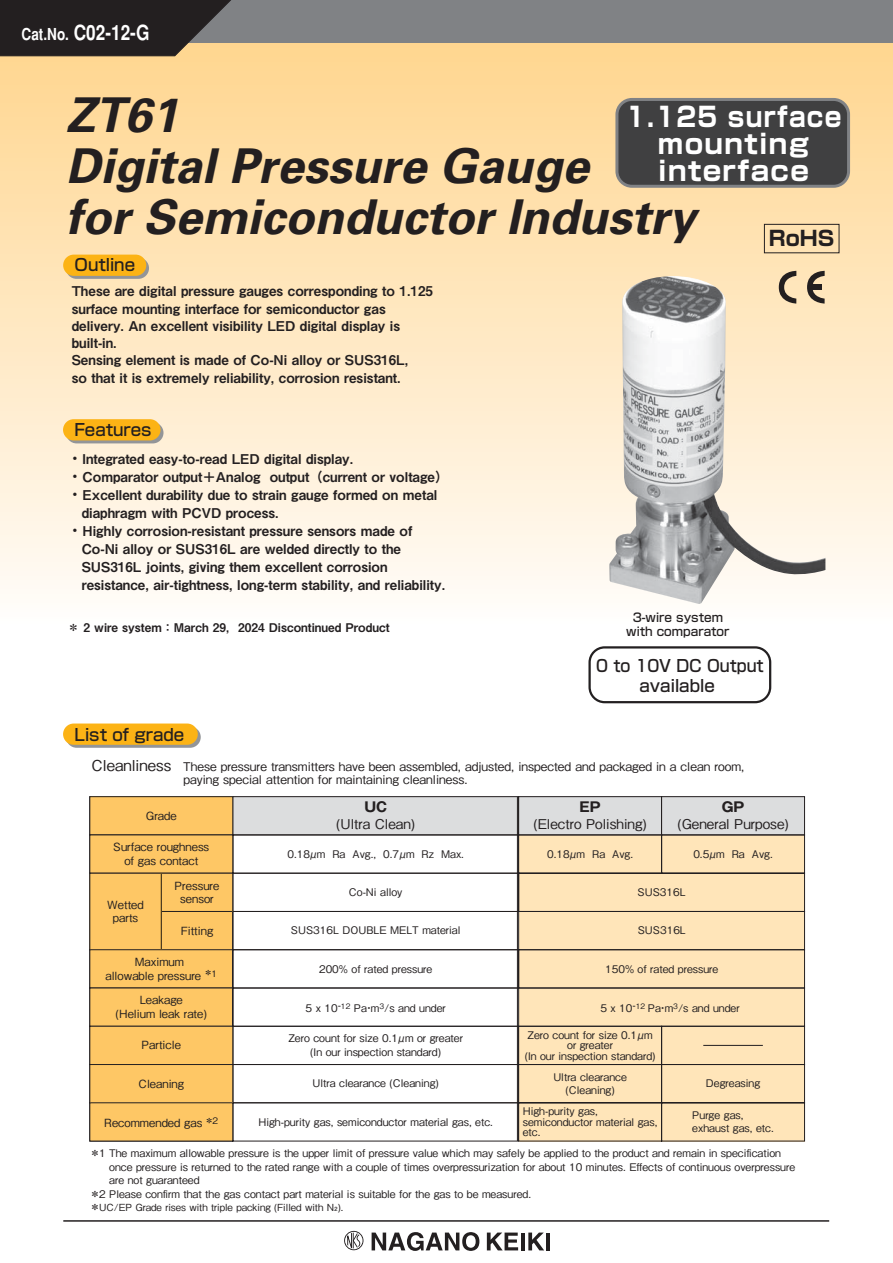
<style>
.page{position:relative;width:893px;height:1263px;background:#fff}
.page>*{position:absolute;margin:0;border:0;box-sizing:border-box;transform-origin:0 0}
.t1{font:italic 700 48px/51px "Univers";color:#231f20}
.t2{font:27px/27px "Shin Go Pro Bold 90 pv RKSJ H";letter-spacing:.05em;color:#fff;text-align:center;scale:.9 1}
.t3{font:700 condensed 21px "Helvetica";color:#fff}
.t4{font:20.55px "Shin Go Pro Bold 90 pv RKSJ H";color:#231f20}
.t5{font:16.5px "Shin Go Pro Medium 90 pv RKSJ H";color:#231f20}
.t6{font:16.5px/19.8px "Shin Go Pro Medium 90 pv RKSJ H";color:#231f20;text-align:center;scale:.95 1}
.t7{font:13.5px/17.2px "Midashi Go Pro MB31 90 pv RKSJ H";color:#231f20}
.t8{font:13.5px "Gothic BBB Pro Medium 90 pv RKSJ H";color:#231f20}
.t9{font:13.5px "Gothic MB101 Pro Bold 90 pv RKSJ H";color:#231f20}
.t10{font:12px/13.5px "Gothic BBB Pro Medium 90 pv RKSJ H";color:#231f20}
.t11{font:12px "Midashi Go Pro MB31 90 pv RKSJ H";color:#231f20}
.t12{font:12px/14.4px "Shin Go Pro Medium 90 pv RKSJ H";color:#231f20;text-align:center}
.t13{font:11.25px/13.5px "Gothic BBB Pro Medium 90 pv RKSJ H";color:#231f20;text-align:center}
.t14{font:10.5px/10.5px "Gothic BBB Pro Medium 90 pv RKSJ H";color:#231f20;text-align:center}
.t15{font:9.75px "Gothic BBB Pro Medium 90 pv RKSJ H";color:#231f20}
.s1{font-size:16.5px}
.s2{font-size:15px}
.s3{font-size:10.5px}
</style>
<div class="page">
<svg style="left:371px;top:1232px;width:108px;height:19px"></svg>
<svg style="left:487px;top:1233px;width:31px;height:17px"></svg>
<hr style="left:521px;top:1233px;width:3px;height:17px;background:#231f20">
<svg style="left:528px;top:1233px;width:16px;height:17px"></svg>
<svg style="left:546px;top:1233px;width:3px;height:17px"></svg>
<svg style="left:344px;top:1231px;width:19px;height:19px"></svg>
<div style="left:0;top:0;width:892px;height:43px;background:#808285"></div>
<div style="left:0;top:43px;width:892px;height:583px;background:linear-gradient(to bottom,#ffd58e,#fffdfa)"></div>
<svg style="left:0;top:0;width:245px;height:57px;background:#3d3733"></svg>
<hr style="left:63px;top:1220px;width:766px;height:2px;background:#231f20">
<div style="left:233px;top:797px;width:285px;height:38px;background:#dcddde"></div>
<div style="left:232px;top:796px;width:287px;height:39px;border:1px solid #231f20"></div>
<div style="left:617px;top:99px;width:231px;height:87px;background:#404041;border-radius:15px"></div>
<div style="left:615px;top:98px;width:235px;height:90px;border:3px solid #808285;border-radius:15px"></div>
<div style="left:90px;top:797px;width:143px;height:38px;background:#fec765"></div>
<div style="left:90px;top:796px;width:143px;height:39px;border:1px solid #231f20"></div>
<div style="left:518px;top:797px;width:143px;height:38px;background:#dcddde"></div>
<div style="left:518px;top:796px;width:143px;height:39px;border:1px solid #231f20"></div>
<div style="left:661px;top:797px;width:143px;height:38px;background:#dcddde"></div>
<div style="left:661px;top:796px;width:143px;height:39px;border:1px solid #231f20"></div>
<svg style="left:89px;top:834px;width:716px;height:230px"></svg>
<svg style="left:89px;top:1064px;width:716px;height:78px"></svg>
<div style="left:66px;top:727px;width:135px;height:21px;background:#939598;border-radius:11px"></div>
<div style="left:63px;top:724px;width:135px;height:21px;background:#fcb315;border-radius:11px"></div>
<div style="left:90px;top:1103px;width:143px;height:38px;background:#fec765"></div>
<hr style="left:161px;top:873px;width:1px;height:77px;background:#231f20">
<hr style="left:161px;top:911px;width:72px;height:1px;background:#231f20">
<hr style="left:517px;top:797px;width:1px;height:344px;background:#231f20">
<hr style="left:518px;top:911px;width:1px;height:39px;background:#231f20">
<hr style="left:518px;top:988px;width:1px;height:38px;background:#231f20">
<img style="left:609px;top:276px;width:216px;height:328px">
<svg style="left:66px;top:422px;width:97px;height:21px"></svg>
<div style="left:63px;top:419px;width:97px;height:21px;background:#fcb315;border-radius:11px"></div>
<div style="left:66px;top:258px;width:83px;height:21px;background:#939598;border-radius:11px"></div>
<div style="left:63px;top:255px;width:83px;height:21px;background:#fcb315;border-radius:11px"></div>
<svg style="left:778px;top:270px;width:18px;height:34px"></svg>
<svg style="left:807px;top:270px;width:17px;height:34px"></svg>
<div style="left:811px;top:285px;width:10px;height:5px;background:#231f20"></div>
<div style="left:764px;top:224px;width:75px;height:29px;border:1px solid #231f20"></div>
<div style="left:588px;top:646px;width:183px;height:57px;border:2px solid #232021;border-radius:15px"></div>
<h3 class="t3" style="left:22px;top:21px;width:129px"><span class="s1">Cat.No.</span> C02-12-G</h3>
<h1 class="t1" style="left:66px;top:95px;width:631px">ZT61<br>Digital Pressure Gauge<br>for Semiconductor Industry</h1>
<h3 class="t5" style="left:75px;top:259px;width:62px">Outline</h3>
<h2 class="t2" style="left:625px;top:107px;width:241px">1.125 surface mounting interface</h2>
<h3 class="t4" style="left:769px;top:231px;width:67px">RoHS</h3>
<p class="t7" style="left:72px;top:285px;width:363px">These are digital pressure gauges corresponding to 1.125 surface mounting interface for semiconductor gas delivery. An excellent visibility LED digital display is built-in.<br>Sensing element is made of Co-Ni alloy or SUS316L,<br>so that it is extremely reliability, corrosion resistant.</p>
<h3 class="t5" style="left:75px;top:423px;width:79px">Features</h3>
<p class="t7" style="left:68px;top:452px;width:287px"><span class="s2">・</span>Integrated easy-to-read LED digital display.</p>
<p class="t7" style="left:68px;top:470px;width:382px"><span class="s2">・</span>Comparator output＋Analog output（current or voltage）</p>
<p class="t7" style="left:68px;top:488px;width:371px"><span class="s2">・</span>Excellent durability due to strain gauge formed on metal</p>
<p class="t7" style="left:82px;top:506px;width:199px">diaphragm with PCVD process.</p>
<p class="t7" style="left:68px;top:524px;width:346px"><span class="s2">・</span>Highly corrosion-resistant pressure sensors made of</p>
<p class="t7" style="left:82px;top:542px;width:321px">Co-Ni alloy or SUS316L are welded directly to the</p>
<p class="t7" style="left:82px;top:560px;width:307px">SUS316L joints, giving them excellent corrosion</p>
<p class="t7" style="left:82px;top:578px;width:365px">resistance, air-tightness, long-term stability, and reliability.</p>
<p class="t11" style="left:68px;top:623px;width:323px">＊ 2 wire system：March 29，2024 Discontinued Product</p>
<h3 class="t5" style="left:75px;top:728px;width:111px">List of grade</h3>
<p class="t12" style="left:626px;top:612px;width:105px">3-wire system with comparator</p>
<h3 class="t6" style="left:596px;top:658px;width:177px">0 to 10V DC Output available</h3>
<p class="t10" style="left:183px;top:761px;width:562px;text-indent:-92px"><span class="s2">Cleanliness</span>　These pressure transmitters have been assembled, adjusted, inspected and packaged in a clean room, paying special attention for maintaining cleanliness.</p>
<p class="t13" style="left:146px;top:810px;width:32px">Grade</p>
<p class="t13" style="left:113px;top:842px;width:97px">Surface roughness of gas contact</p>
<p class="t13" style="left:107px;top:899px;width:38px">Wetted parts</p>
<p class="t13" style="left:175px;top:880px;width:46px">Pressure sensor</p>
<p class="t13" style="left:181px;top:925px;width:34px">Fitting</p>
<p class="t13" style="left:105px;top:957px;width:113px">Maximum<br>allowable pressure <sup>＊</sup><sup>1</sup></p>
<p class="t13" style="left:116px;top:995px;width:93px">Leakage<br>(Helium leak rate)</p>
<p class="t13" style="left:142px;top:1040px;width:41px">Particle</p>
<p class="t9" style="left:364px;top:802px;width:24px">UC</p>
<p class="t8" style="left:336px;top:818px;width:81px">(Ultra Clean)</p>
<p class="t9" style="left:579px;top:802px;width:23px">EP</p>
<p class="t8" style="left:533px;top:818px;width:115px">(Electro Polishing)</p>
<p class="t9" style="left:721px;top:802px;width:24px">GP</p>
<p class="t8" style="left:677px;top:818px;width:113px">(General Purpose)</p>
<p class="t14" style="left:287px;top:850px;width:178px">0.18μm Ra Avg., 0.7μm Rz Max.</p>
<p class="t14" style="left:547px;top:850px;width:88px">0.18μm Ra Avg.</p>
<p class="t14" style="left:693px;top:850px;width:81px">0.5μm Ra Avg.</p>
<p class="t14" style="left:349px;top:888px;width:55px">Co-Ni alloy</p>
<p class="t14" style="left:637px;top:888px;width:50px">SUS316L</p>
<p class="t14" style="left:291px;top:927px;width:171px">SUS316L DOUBLE MELT material</p>
<p class="t14" style="left:637px;top:927px;width:50px">SUS316L</p>
<p class="t14" style="left:319px;top:965px;width:115px">200% of rated pressure</p>
<p class="t14" style="left:605px;top:965px;width:115px">150% of rated pressure</p>
<p class="t14" style="left:305px;top:1005px;width:142px">5 x 10-<sup>12</sup> Pa・m<sup>3</sup>/s and under</p>
<p class="t14" style="left:600px;top:1005px;width:141px">5 x 10-<sup>12</sup> Pa・m<sup>3</sup>/s and under</p>
<p class="t14" style="left:288px;top:1033px;width:176px;line-height:13.5px">Zero count for size 0.1μm or greater (In our inspection standard)</p>
<p class="t14" style="left:524px;top:1031px;width:132px">Zero count for size 0.1μm or greater<br>(In our inspection standard)</p>
<p class="t14" style="left:312px;top:1080px;width:128px">Ultra clearance (Cleaning)</p>
<p class="t14" style="left:553px;top:1071px;width:75px;line-height:13.5px">Ultra clearance (Cleaning)</p>
<p class="t14" style="left:706px;top:1080px;width:56px">Degreasing</p>
<p class="t14" style="left:258px;top:1118px;width:236px">High-purity gas, semiconductor material gas, etc.</p>
<p class="t14" style="left:522px;top:1107px;width:136px;text-align:left">High-purity gas, semiconductor material gas, etc.</p>
<p class="t14" style="left:692px;top:1110px;width:83px;line-height:13.5px;text-align:left">Purge gas, exhaust gas, etc.</p>
<p class="t14" style="left:90px;top:1149px;width:692px">＊1 The maximum allowable pressure is the upper limit of pressure value which may safely be applied to the product and remain in specification</p>
<p class="t14" style="left:109px;top:1163px;width:687px">once pressure is returned to the rated range with a couple of times overpressurization for about 10 minutes. Effects of continuous overpressure</p>
<p class="t14" style="left:109px;top:1176px;width:92px">are not guaranteed</p>
<p class="t14" style="left:90px;top:1190px;width:442px">＊2 Please confirm that the gas contact part material is suitable for the gas to be measured.</p>
<p class="t15" style="left:90px;top:1204px;width:255px"><span class="s3">＊</span>UC/EP Grade rises with triple packing (Filled with N₂).</p>
<p class="t13" style="left:138px;top:1078px;width:47px">Cleaning</p>
<p class="t13" style="left:104px;top:1118px;width:115px">Recommended gas <sup>＊</sup><sup>2</sup></p>
</div>
